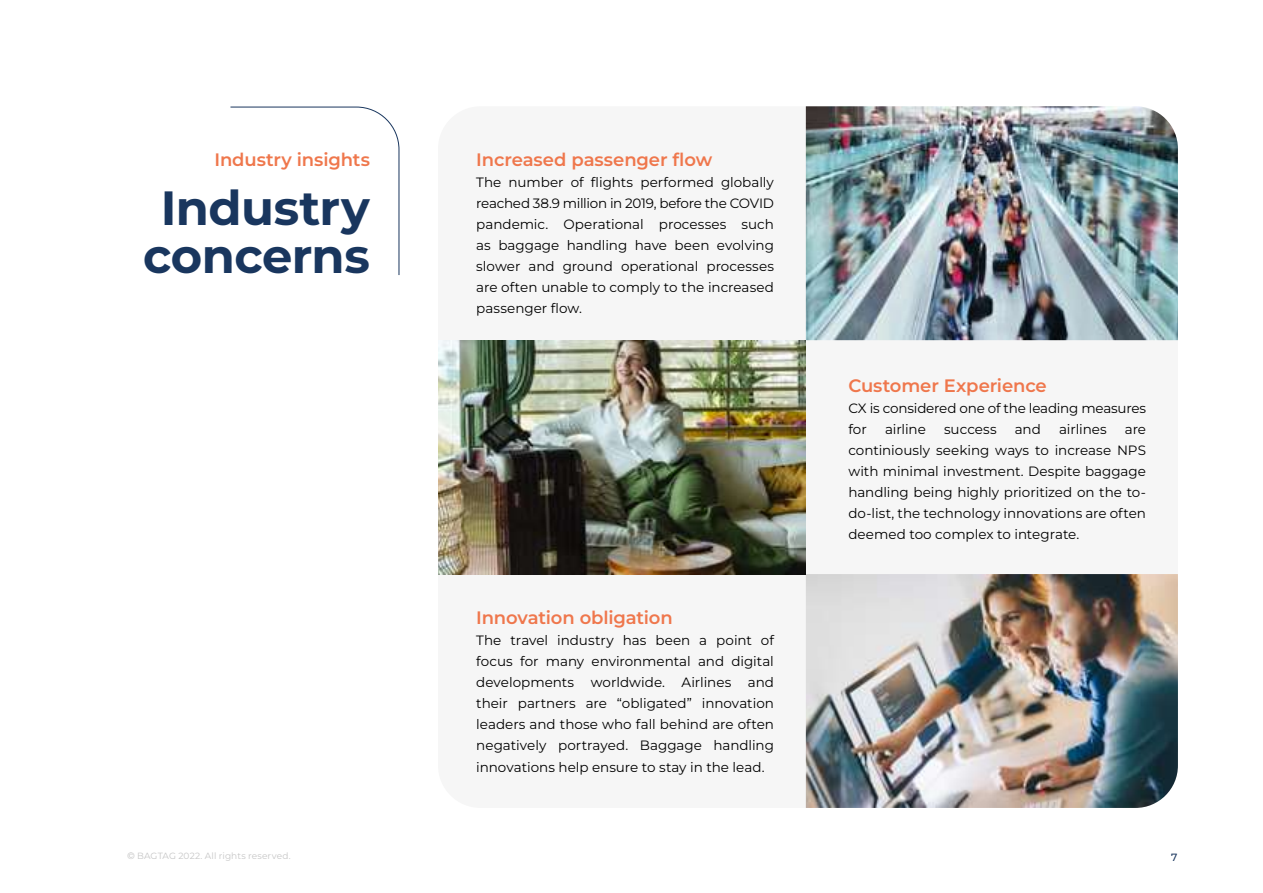
<style>
.page{position:relative;width:1263px;height:893px;background:#fff}
.page>*{position:absolute;margin:0;border:0;box-sizing:border-box;transform-origin:0 0}
.t1{font:700 48px/48px "Montserrat";letter-spacing:-.01em;color:#19365e;text-align:center}
.t2{font:600 18px "Montserrat";letter-spacing:-.005em;color:#ef774c}
.t3{font:13.5px/21px "Montserrat";letter-spacing:-.005em;color:#000;text-align:justify}
.t4{font:500 10.5px "Montserrat";color:#19365e}
.t5{font:9px "Montserrat";letter-spacing:.015em;color:#c6c6c6}
.s1{font-family:"Helvetica Neue"}
</style>
<div class="page">
<div style="left:438px;top:106px;width:740px;height:702px;background:#f6f6f6;border-radius:43px"></div>
<img style="left:806px;top:574px;width:372px;height:234px">
<img style="left:806px;top:106px;width:372px;height:234px">
<img style="left:438px;top:340px;width:368px;height:234px">
<svg style="left:230px;top:106px;width:170px;height:169px"></svg>
<h2 class="t2" style="left:215px;top:148px;width:157px">Industry insights</h2>
<h1 class="t1" style="left:143px;top:183px;width:228px">Industry concerns</h1>
<h2 class="t2" style="left:476px;top:148px;width:237px">Increased passenger flow</h2>
<p class="t3" style="left:476px;top:172px;width:299px">The number of flights performed globally reached 38.9 million in 2019, before the COVID pandemic. Operational processes such as baggage handling have been evolving slower and ground operational processes are often unable to comply to the increased passenger flow.</p>
<h2 class="t2" style="left:476px;top:606px;width:198px">Innovation obligation</h2>
<p class="t3" style="left:476px;top:630px;width:299px">The travel industry has been a point of focus for many environmental and digital developments worldwide. Airlines and their partners are “obligated” innovation leaders and those who fall behind are often negatively portrayed. Baggage handling innovations help ensure to stay in the lead.</p>
<h2 class="t2" style="left:848px;top:373px;width:200px">Customer Experience</h2>
<p class="t3" style="left:848px;top:397px;width:299px">CX is considered one of the leading measures for</p>
<p class="t3" style="left:885px;top:418px;width:42px">airline</p>
<p class="t3" style="left:944px;top:418px;width:54px">success</p>
<p class="t3" style="left:1015px;top:418px;width:28px">and</p>
<p class="t3" style="left:1059px;top:418px;width:49px">airlines</p>
<p class="t3" style="left:848px;top:418px;width:299px;text-indent:276px">are continiously seeking ways to increase NPS with minimal investment. Despite baggage handling being highly prioritized on the to&shy;do-list, the technology innovations are often deemed too complex to integrate.</p>
<p class="t5" style="left:128px;top:850px;width:165px"><span class="s1">©</span> BAGTAG 2022. All rights reserved.</p>
<p class="t4" style="left:1171px;top:850px;width:8px">7</p>
</div>
